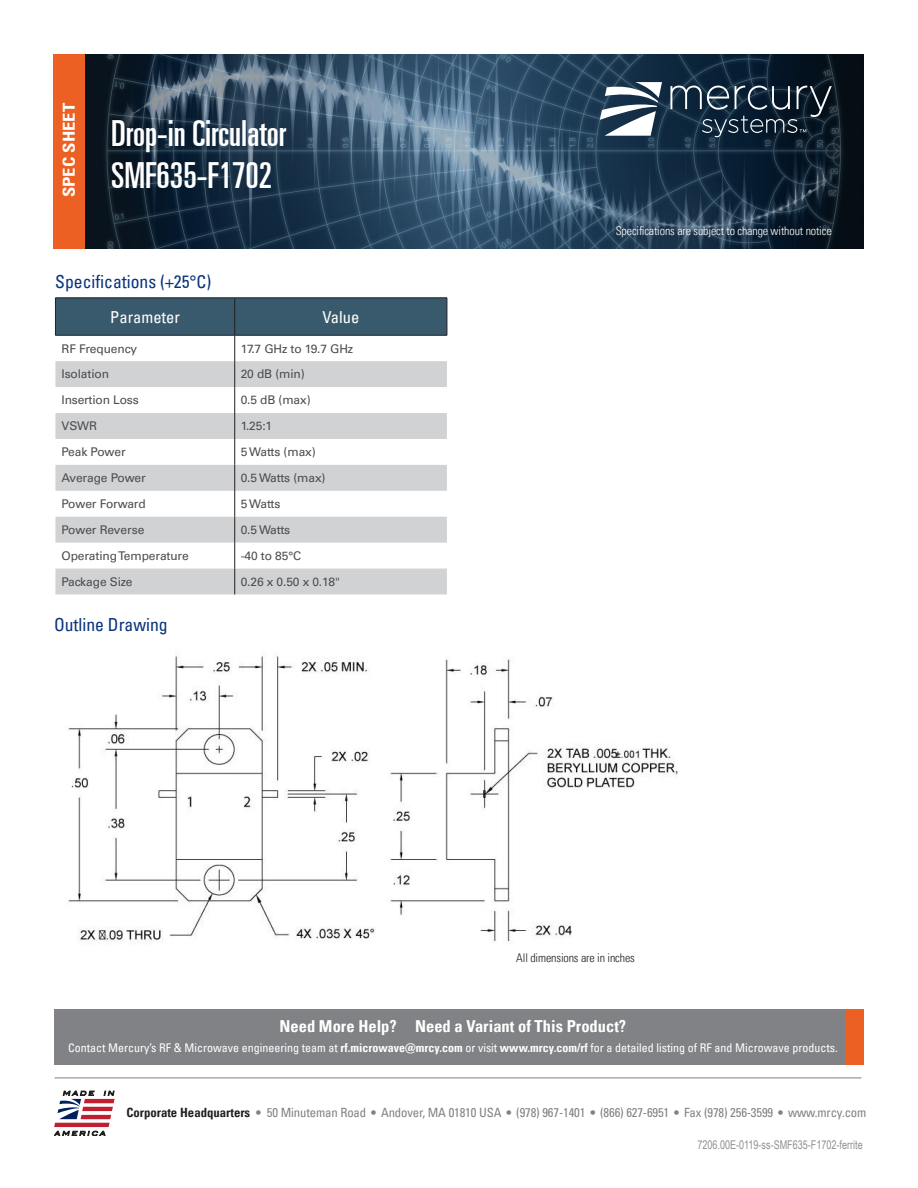
<style>
.page{position:relative;width:918px;height:1188px;background:#fff}
.page>*{position:absolute;margin:0;border:0;box-sizing:border-box;transform-origin:0 0}
.t1{font:36px/42px "Univers LT Pro Ult Cond";color:#fff}
.t2{font:condensed 18px "Univers LT Pro";color:#08347b}
.t3{font:700 condensed 16.5px "Univers LT Pro";color:#fff}
.t4{font:condensed 16.5px "Univers LT Pro";color:#fff}
.t5{font:700 condensed 16.5px "Univers LT Pro";color:#fff;scale:1.13 1}
.t6{font:condensed 12.75px "Univers LT Pro";letter-spacing:-.01em;color:#808285}
.t7{font:12px "Univers LT Pro 55 Roman";letter-spacing:-.01em;color:#4b4c4d}
.t8{font:condensed 12px "Univers LT Pro";color:#fff}
.t9{font:300 condensed 12px "Univers LT Pro";letter-spacing:-.01em;color:#fff}
.t10{font:12px "Arial Narrow";color:#8e9091;scale:.92 1}
.t11{font:300 condensed 12px "Univers LT Pro";letter-spacing:-.01em;color:#231f20}
.s1{font-weight:700}
.s2{font-weight:700;color:#231f20}
</style>
<div class="page">
<img style="left:85px;top:54px;width:779px;height:194px">
<div style="left:53px;top:54px;width:32px;height:194px;background:#ec6123"></div>
<svg style="left:600px;top:82px;width:62px;height:54px"></svg>
<svg style="left:670px;top:86px;width:162px;height:51px;background:#2c3d4d"></svg>
<hr style="left:55px;top:1078px;width:806px;height:1px;background:#808285">
<svg style="left:54px;top:1091px;width:61px;height:45px"></svg>
<div style="left:55px;top:1010px;width:790px;height:55px;background:#808285"></div>
<div style="left:845px;top:1010px;width:19px;height:55px;background:#ec6123"></div>
<svg style="left:55px;top:299px;width:392px;height:295px"></svg>
<hr style="left:55px;top:298px;width:180px;height:1px;background:#231f20">
<hr style="left:55px;top:298px;width:1px;height:37px;background:#231f20">
<hr style="left:55px;top:335px;width:180px;height:1px;background:#231f20">
<hr style="left:235px;top:298px;width:212px;height:1px;background:#231f20">
<hr style="left:234px;top:298px;width:1px;height:37px;background:#231f20">
<hr style="left:235px;top:335px;width:212px;height:1px;background:#231f20">
<hr style="left:447px;top:298px;width:1px;height:37px;background:#231f20">
<img style="left:68px;top:655px;width:609px;height:287px">
<h3 class="t5" style="left:59px;top:197px;width:85px;rotate:-90deg">SPEC SHEET</h3>
<h1 class="t1" style="left:111px;top:110px;width:176px">Drop-in Circulator<br>SMF635-F1702</h1>
<h2 class="t2" style="left:55px;top:271px;width:158px">Specifications (+25°C)</h2>
<h3 class="t4" style="left:110px;top:306px;width:71px">Parameter</h3>
<h3 class="t4" style="left:322px;top:306px;width:38px">Value</h3>
<p class="t7" style="left:61px;top:340px;width:77px">RF Frequency</p>
<p class="t7" style="left:241px;top:340px;width:114px">17.7 GHz to 19.7 GHz</p>
<p class="t7" style="left:61px;top:366px;width:49px">Isolation</p>
<p class="t7" style="left:241px;top:366px;width:66px">20 dB (min)</p>
<p class="t7" style="left:61px;top:392px;width:79px">Insertion Loss</p>
<p class="t7" style="left:241px;top:392px;width:72px">0.5 dB (max)</p>
<p class="t7" style="left:61px;top:418px;width:37px">VSWR</p>
<p class="t7" style="left:241px;top:418px;width:33px">1.25:1</p>
<p class="t7" style="left:61px;top:444px;width:66px">Peak Power</p>
<p class="t7" style="left:241px;top:444px;width:77px">5 Watts (max)</p>
<p class="t7" style="left:61px;top:470px;width:86px">Average Power</p>
<p class="t7" style="left:241px;top:470px;width:86px">0.5 Watts (max)</p>
<p class="t7" style="left:61px;top:496px;width:86px">Power Forward</p>
<p class="t7" style="left:241px;top:496px;width:41px">5 Watts</p>
<p class="t7" style="left:61px;top:521px;width:84px">Power Reverse</p>
<p class="t7" style="left:241px;top:521px;width:51px">0.5 Watts</p>
<p class="t7" style="left:61px;top:547px;width:129px">Operating Temperature</p>
<p class="t7" style="left:241px;top:547px;width:62px">-40 to 85°C</p>
<p class="t7" style="left:61px;top:573px;width:73px">Package Size</p>
<p class="t7" style="left:241px;top:573px;width:101px">0.26 x 0.50 x 0.18"</p>
<h2 class="t2" style="left:54px;top:613px;width:115px">Outline Drawing</h2>
<p class="t9" style="left:616px;top:223px;width:217px">Specifications are subject to change without notice</p>
<p class="t11" style="left:516px;top:949px;width:120px">All dimensions are in inches</p>
<h3 class="t3" style="left:280px;top:1016px;width:348px">Need More Help? Need a Variant of This Product?</h3>
<p class="t8" style="left:68px;top:1040px;width:771px">Contact Mercury’s RF &amp; Microwave engineering team at <span class="s1">rf.microwave@mrcy.com</span> or visit <span class="s1">www.mrcy.com/rf</span> for a detailed listing of RF and Microwave products.</p>
<p class="t6" style="left:126px;top:1104px;width:742px"><span class="s2">Corporate Headquarters</span> <span class="s1">•</span> 50 Minuteman Road • Andover, MA 01810 USA • (978) 967-1401 • (866) 627-6951 • Fax (978) 256-3599 • www.mrcy.com</p>
<p class="t10" style="left:697px;top:1136px;width:181px">7206.00E-0119-ss-SMF635-F1702-ferrite</p>
</div>
